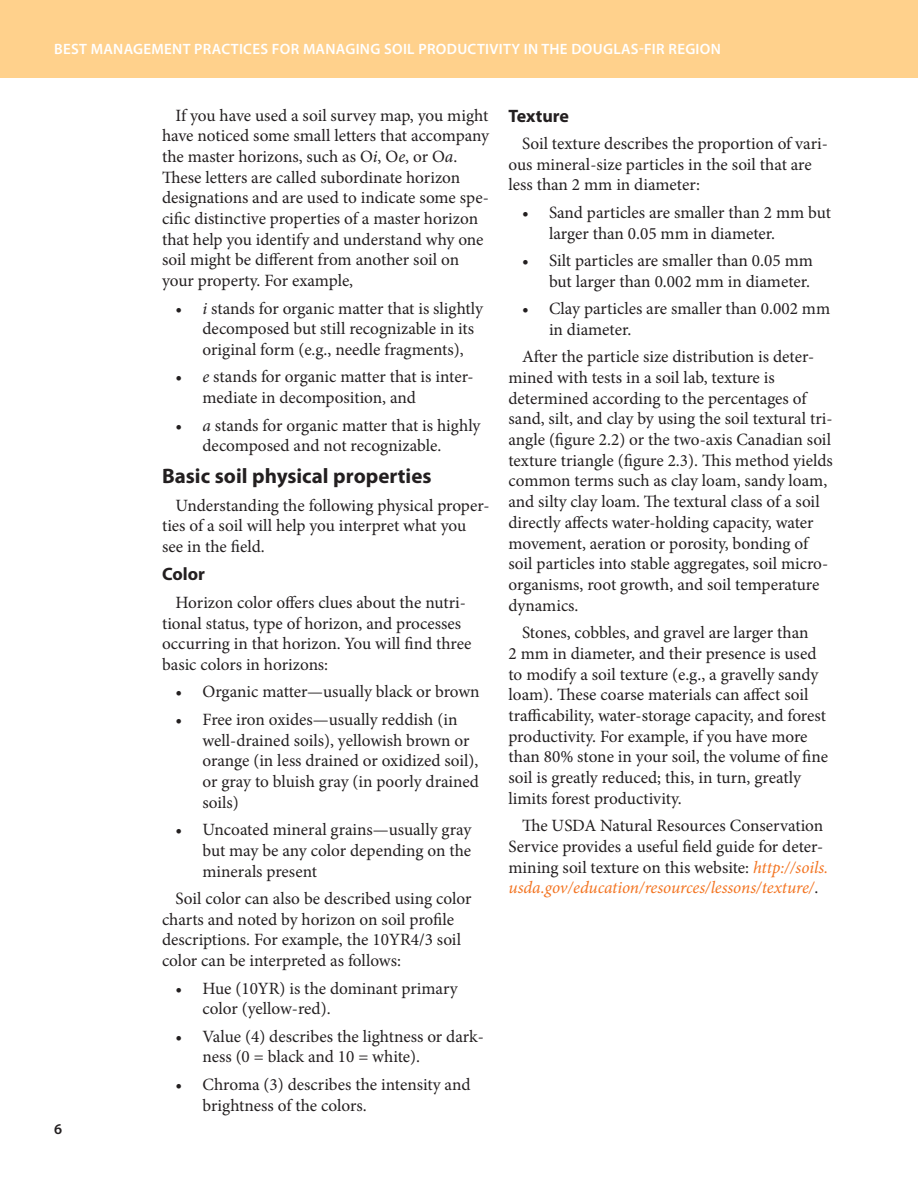
<style>
.page{position:relative;width:918px;height:1188px;background:#fff}
.page>*{position:absolute;margin:0;border:0;box-sizing:border-box;transform-origin:0 0}
.Subhead_1{font:700 21px "Myriad Pro";color:#231f20}
.Subhead_2{font:700 18px "Myriad Pro";color:#231f20}
.Body_text{font:17.25px/20.7px "Minion Pro";color:#231f20}
.Bulleted_list{font:17.25px/20.7px "Minion Pro";color:#231f20}
.t1{font:600 15px "Myriad Pro";letter-spacing:.02em;color:#fff}
.t2{font:600 15px "Myriad Pro";color:#231f20}
.s1{font-style:italic}
.s2{font-style:italic;color:#f37421}
</style>
<div class="page">
<div style="left:0;top:0;width:918px;height:78px;background:#ffd18c"></div>
<p class="t1" style="left:54px;top:39px;width:668px">BEST MANAGEMENT PRACTICES FOR MANAGING SOIL PRODUCTIVITY IN THE DOUGLAS-FIR REGION</p>
<p class="t2" style="left:54px;top:1119px;width:10px">6</p>
<p class="Body_text" style="left:162px;top:105px;width:329px;text-indent:14px">If you have used a soil survey map, you might have noticed some small letters that accompany the master horizons, such as O<span class="s1">i</span>, O<span class="s1">e</span>, or O<span class="s1">a</span>.<br>These letters are called subordinate horizon designations and are used to indicate some spe&shy;cific distinctive properties of a master horizon that help you identify and understand why one soil might be different from another soil on your property. For example,</p>
<p class="Bulleted_list" style="left:202px;top:298px;width:282px;text-indent:-27px">• <span class="s1">i</span> stands for organic matter that is slightly decomposed but still recognizable in its original form (e.g., needle fragments),</p>
<p class="Bulleted_list" style="left:202px;top:367px;width:273px;text-indent:-27px">• <span class="s1">e</span> stands for organic matter that is inter&shy;mediate in decomposition, and</p>
<p class="Bulleted_list" style="left:202px;top:415px;width:280px;text-indent:-27px">• <span class="s1">a</span> stands for organic matter that is highly decomposed and not recognizable.</p>
<h2 class="Subhead_1" style="left:162px;top:462px;width:271px">Basic soil physical properties</h2>
<p class="Body_text" style="left:162px;top:495px;width:329px;text-indent:14px">Understanding the following physical proper&shy;ties of a soil will help you interpret what you see in the field.</p>
<h3 class="Subhead_2" style="left:162px;top:563px;width:44px">Color</h3>
<p class="Body_text" style="left:162px;top:592px;width:311px;text-indent:14px">Horizon color offers clues about the nutri&shy;tional status, type of horizon, and processes occurring in that horizon. You will find three basic colors in horizons:</p>
<p class="Bulleted_list" style="left:176px;top:682px;width:306px">• Organic matter—usually black or brown</p>
<p class="Bulleted_list" style="left:202px;top:709px;width:278px;text-indent:-27px">• Free iron oxides—usually reddish (in well-drained soils), yellowish brown or orange (in less drained or oxidized soil), or gray to bluish gray (in poorly drained soils)</p>
<p class="Bulleted_list" style="left:202px;top:819px;width:270px;text-align:justify;text-indent:-27px">• Uncoated mineral grains—usually gray but may be any color depending on the minerals present</p>
<p class="Body_text" style="left:162px;top:888px;width:311px;text-indent:14px">Soil color can also be described using color charts and noted by horizon on soil profile descriptions. For example, the 10YR4/3 soil color can be interpreted as follows:</p>
<p class="Bulleted_list" style="left:202px;top:978px;width:257px;text-indent:-27px">• Hue (10YR) is the dominant primary color (yellow-red).</p>
<p class="Bulleted_list" style="left:202px;top:1026px;width:283px;text-indent:-27px">• Value (4) describes the lightness or dark&shy;ness (0 = black and 10 = white).</p>
<p class="Bulleted_list" style="left:202px;top:1074px;width:270px;text-indent:-27px">• Chroma (3) describes the intensity and brightness of the colors.</p>
<h3 class="Subhead_2" style="left:508px;top:104px;width:62px">Texture</h3>
<p class="Body_text" style="left:508px;top:133px;width:321px;text-indent:14px">Soil texture describes the proportion of vari&shy;ous mineral-size particles in the soil that are less than 2 mm in diameter:</p>
<p class="Bulleted_list" style="left:549px;top:202px;width:284px;text-indent:-27px">• Sand particles are smaller than 2 mm but larger than 0.05 mm in diameter.</p>
<p class="Bulleted_list" style="left:522px;top:250px;width:292px;text-align:right">• Silt particles are smaller than 0.05 mm but larger than 0.002 mm in diameter.</p>
<p class="Bulleted_list" style="left:549px;top:298px;width:283px;text-indent:-27px">• Clay particles are smaller than 0.002 mm in diameter.</p>
<p class="Body_text" style="left:508px;top:346px;width:326px;text-indent:14px">After the particle size distribution is deter&shy;mined with tests in a soil lab, texture is determined according to the percentages of sand, silt, and clay by using the soil textural tri&shy;angle (figure 2.2) or the two-axis Canadian soil texture triangle (figure 2.3). This method yields common terms such as clay loam, sandy loam, and silty clay loam. The textural class of a soil directly affects water-holding capacity, water movement, aeration or porosity, bonding of soil particles into stable aggregates, soil micro&shy;organisms, root growth, and soil temperature dynamics.</p>
<p class="Body_text" style="left:508px;top:622px;width:321px;text-indent:14px">Stones, cobbles, and gravel are larger than<br>2 mm in diameter, and their presence is used to modify a soil texture (e.g., a gravelly sandy loam). These coarse materials can affect soil trafficability, water-storage capacity, and forest productivity. For example, if you have more than 80% stone in your soil, the volume of fine soil is greatly reduced; this, in turn, greatly limits forest productivity.</p>
<p class="Body_text" style="left:508px;top:815px;width:321px;text-align:center">The USDA Natural Resources Conservation Service provides a useful field guide for deter&shy;mining soil texture on this website: <span class="s2">http://soils. usda.gov/education/resources/lessons/texture/</span>.</p>
</div>
